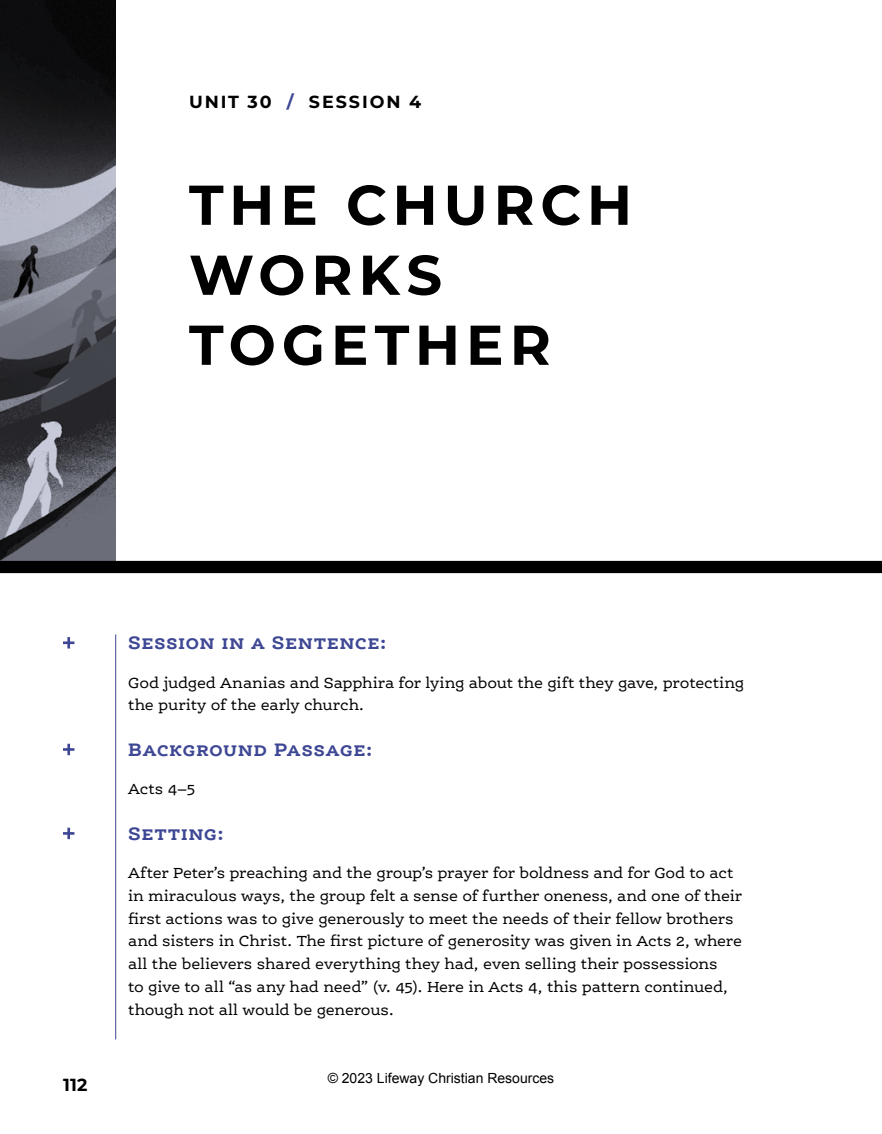
<style>
.page{position:relative;width:882px;height:1134px;background:#fff}
.page>*{position:absolute;margin:0;border:0;box-sizing:border-box;transform-origin:0 0}
.t1{font:700 56px/70px "Montserrat";letter-spacing:.105em;color:#000}
.t2{font:700 19.25px "Ernestine Pro";letter-spacing:.015em;color:#3e4794}
.t3{font:700 17.5px "Montserrat";letter-spacing:.11em;color:#000}
.t4{font:15.75px/22.8px "Ernestine Pro";letter-spacing:-.015em;color:#000}
.t5{font:14px "Arial";color:#000}
.s1{color:#3e4794}
</style>
<div class="page">
<img style="left:0;top:0;width:116px;height:561px">
<svg style="left:63px;top:637px;width:11px;height:12px"></svg>
<svg style="left:63px;top:744px;width:11px;height:11px"></svg>
<svg style="left:63px;top:828px;width:11px;height:11px"></svg>
<hr style="left:115px;top:634px;width:1px;height:406px;background:#3e4794">
<div style="left:0;top:561px;width:882px;height:12px;background:#000"></div>
<p class="t3" style="left:189px;top:89px;width:234px">UNIT 30 <span class="s1">/</span> SESSION 4</p>
<h1 class="t1" style="left:189px;top:167px;width:445px">THE CHURCH<br>WORKS<br>TOGETHER</h1>
<p class="t3" style="left:63px;top:1072px;width:26px">112</p>
<p class="t2" style="left:128px;top:630px;width:260px">Session in a Sentence:</p>
<p class="t4" style="left:128px;top:671px;width:618px">God judged Ananias and Sapphira for lying about the gift they gave, protecting the purity of the early church.</p>
<p class="t2" style="left:128px;top:737px;width:246px">Background Passage:</p>
<p class="t4" style="left:128px;top:777px;width:69px">Acts 4–5</p>
<p class="t2" style="left:128px;top:821px;width:98px">Setting:</p>
<p class="t4" style="left:128px;top:861px;width:615px">After Peter’s preaching and the group’s prayer for boldness and for God to act in miraculous ways, the group felt a sense of further oneness, and one of their first actions was to give generously to meet the needs of their fellow brothers and sisters in Christ. The first picture of generosity was given in Acts 2, where all the believers shared everything they had, even selling their possessions<br>to give to all “as any had need” (v. 45). Here in Acts 4, this pattern continued, though not all would be generous.</p>
<p class="t5" style="left:328px;top:1069px;width:228px">© 2023 Lifeway Christian Resources</p>
</div>
